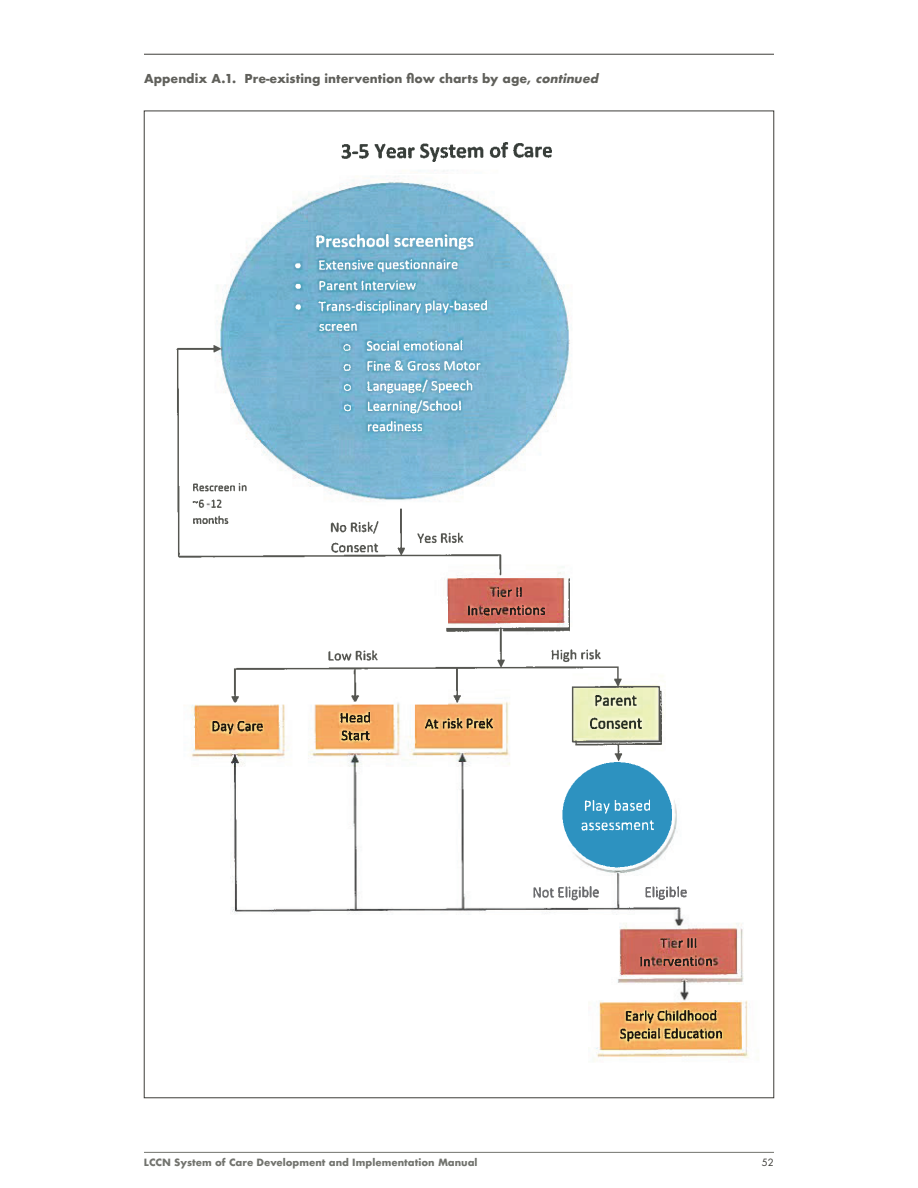
<style>
.page{position:relative;width:918px;height:1188px;background:#fff}
.page>*{position:absolute;margin:0;border:0;box-sizing:border-box;transform-origin:0 0}
.t1{font:700 12px "Futura";color:#60605b}
.t2{font:700 9.75px "Futura";color:#72736e}
.t3{font:9.75px "Futura";color:#3e3d39}
.s1{font-style:italic}
</style>
<div class="page">
<hr style="left:144px;top:54px;width:630px;height:1px;background:#3e3d39">
<hr style="left:144px;top:1152px;width:630px;height:1px;background:#72736e">
<img style="left:144px;top:176px;width:630px;height:923px">
<img style="left:561px;top:763px;width:110px;height:105px">
<img style="left:176px;top:346px;width:485px;height:417px">
<img style="left:293px;top:235px;width:193px;height:198px">
<img style="left:619px;top:1010px;width:102px;height:33px">
<img style="left:588px;top:696px;width:53px;height:32px">
<img style="left:468px;top:587px;width:76px;height:28px">
<img style="left:534px;top:886px;width:65px;height:17px">
<img style="left:639px;top:938px;width:73px;height:31px">
<img style="left:425px;top:718px;width:67px;height:14px">
<img style="left:339px;top:713px;width:31px;height:31px">
<img style="left:643px;top:886px;width:43px;height:13px">
<img style="left:211px;top:722px;width:52px;height:14px">
<img style="left:342px;top:143px;width:210px;height:19px">
<p class="t1" style="left:144px;top:70px;width:459px">Appendix A.1. Pre-existing intervention flow charts by age, <span class="s1">continued</span></p>
<p class="t2" style="left:144px;top:1155px;width:335px">LCCN System of Care Development and Implementation Manual</p>
<p class="t3" style="left:762px;top:1156px;width:14px">52</p>
</div>
